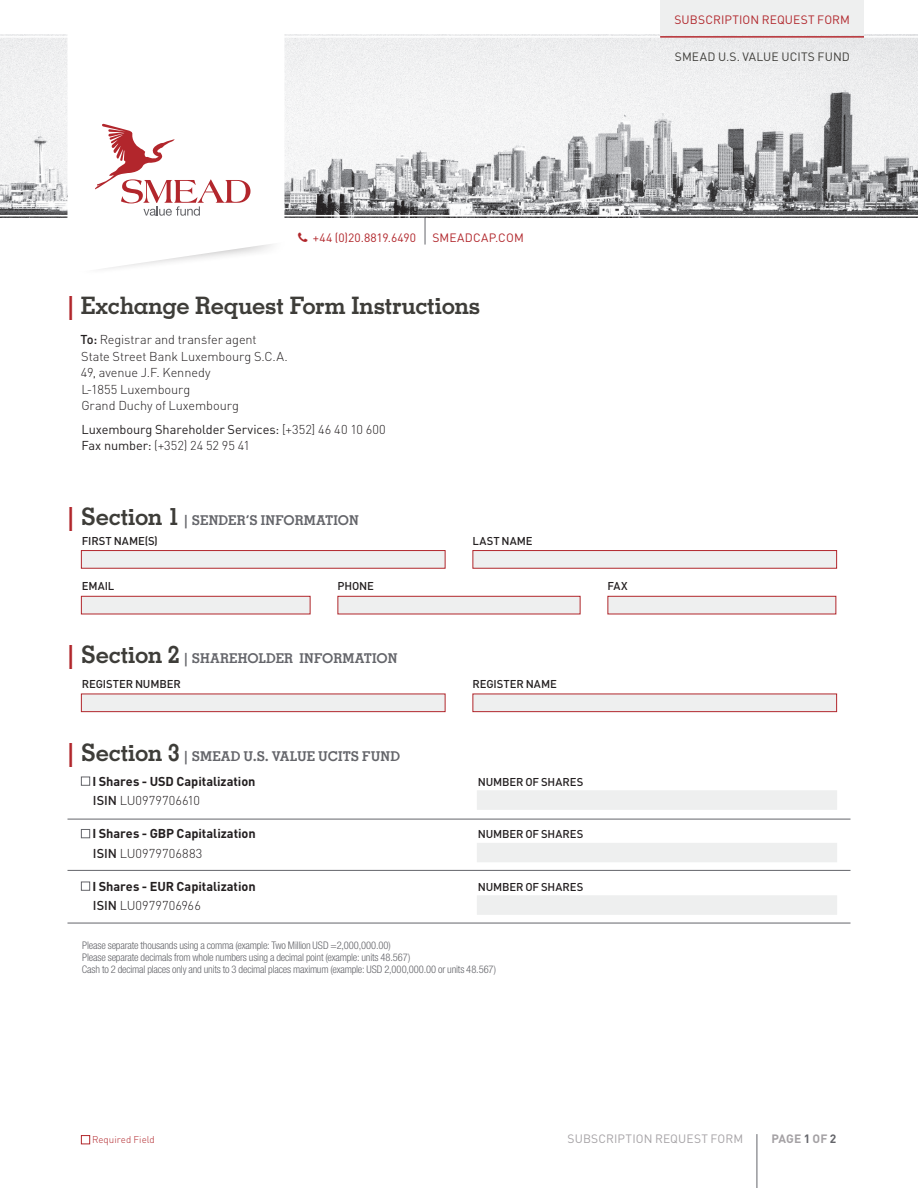
<style>
.page{position:relative;width:918px;height:1188px;background:#fff}
.page>*{position:absolute;margin:0;border:0;box-sizing:border-box;transform-origin:0 0}
.t1{font:700 24px "Memphis LT Std";letter-spacing:-.02em;color:#3e3d39}
.t2{font:700 13.5px "Memphis LT Std";letter-spacing:.01em;color:#64656a}
.sidebar-paragraph{font:300 12.75px "DIN Pro";letter-spacing:-.005em;color:#231f20}
.paragraph{font:700 12.75px "DIN Pro";letter-spacing:-.005em;color:#231f20}
.paragraph-2{font:300 12.75px "DIN Pro";letter-spacing:.005em;color:#231f20}
.sidebar-paragraph-2{font:12.75px "DIN Pro";letter-spacing:-.005em;color:#231f20}
.t3{font:12px "DIN Pro";letter-spacing:.01em;color:#b1272c}
.t4{font:12px "DIN Pro";letter-spacing:.01em;color:#3e3d39}
.t5{font:12px "DIN Pro";letter-spacing:.01em;color:#a5a2a5}
.t6{font:700 12px "DIN Pro";letter-spacing:.005em;color:#a5a2a5}
.paragraph-3{font:500 11.25px "DIN Pro";letter-spacing:-.01em;color:#231f20}
.paragraph-4{font:500 11.25px "DIN Pro";letter-spacing:.01em;color:#231f20}
.disclaimer{font:300 condensed 10.5px "Helvetica Neue LT Std";letter-spacing:-.015em;color:#64656a}
.paragraph-5{font:300 9.75px "DIN Pro";letter-spacing:.005em;color:#b1272c}
.s1{color:#b1272c}
.s2{font-weight:500}
.s3{font-weight:300}
.s4{font-weight:400}
.s5{font-size:24px;color:#b1272c}
.s6{font-size:24px;color:#3e3d39}
.s7{color:#64656a}
</style>
<div class="page">
<img style="left:0;top:35px;width:918px;height:183px">
<hr style="left:0;top:36px;width:918px;height:2px;background:#fff">
<hr style="left:0;top:215px;width:918px;height:1px;background:#fff">
<svg style="left:67px;top:35px;width:217px;height:234px"></svg>
<svg style="left:95px;top:124px;width:156px;height:92px"></svg>
<div style="left:660px;top:0;width:204px;height:35px;background:#eeefef"></div>
<hr style="left:660px;top:36px;width:204px;height:2px;background:#b1272c">
<svg style="left:425px;top:218px;width:1px;height:27px"></svg>
<div style="left:81px;top:1135px;width:9px;height:9px;border:1px solid #b1272c"></div>
<hr style="left:757px;top:1134px;width:1px;height:54px;background:#64656a">
<div style="left:81px;top:550px;width:365px;height:19px;background:#eeefef;border:1px solid #b1272c"></div>
<div style="left:472px;top:550px;width:365px;height:19px;background:#eeefef;border:1px solid #b1272c"></div>
<div style="left:81px;top:596px;width:229px;height:18px;background:#eeefef;border:1px solid #b1272c"></div>
<div style="left:338px;top:596px;width:242px;height:18px;background:#eeefef;border:1px solid #b1272c"></div>
<div style="left:608px;top:596px;width:228px;height:18px;background:#eeefef;border:1px solid #b1272c"></div>
<div style="left:81px;top:694px;width:365px;height:18px;background:#eeefef;border:1px solid #b1272c"></div>
<div style="left:472px;top:694px;width:365px;height:18px;background:#eeefef;border:1px solid #b1272c"></div>
<div style="left:81px;top:777px;width:9px;height:9px;border:1px solid #64656a"></div>
<div style="left:81px;top:829px;width:9px;height:9px;border:1px solid #64656a"></div>
<div style="left:81px;top:882px;width:9px;height:9px;border:1px solid #64656a"></div>
<div style="left:477px;top:790px;width:360px;height:20px;background:#eeefef"></div>
<div style="left:477px;top:843px;width:360px;height:19px;background:#eeefef"></div>
<div style="left:477px;top:895px;width:360px;height:20px;background:#eeefef"></div>
<hr style="left:68px;top:819px;width:782px;height:1px;background:#64656a">
<hr style="left:68px;top:870px;width:782px;height:1px;background:#64656a">
<hr style="left:68px;top:923px;width:782px;height:1px;background:#64656a">
<p class="t3" style="left:674px;top:10px;width:177px">SUBSCRIPTION REQUEST FORM</p>
<p class="t4" style="left:675px;top:47px;width:176px">SMEAD U.S. VALUE UCITS FUND</p>
<p class="t3" style="left:313px;top:228px;width:105px">+44 (0)20.8819.6490</p>
<p class="t3" style="left:433px;top:228px;width:93px">SMEADCAP.COM</p>
<p class="t1" style="left:68px;top:291px;width:414px"><span class="s1">|</span> Exchange Request Form Instructions</p>
<p class="sidebar-paragraph" style="left:80px;top:330px;width:178px"><span class="s2">To:</span> Registrar and transfer agent</p>
<p class="sidebar-paragraph" style="left:81px;top:346px;width:208px">State Street Bank Luxembourg S.C.A.</p>
<p class="sidebar-paragraph" style="left:81px;top:363px;width:131px">49, avenue J.F. Kennedy</p>
<p class="sidebar-paragraph" style="left:81px;top:379px;width:111px">L-1855 Luxembourg</p>
<p class="sidebar-paragraph" style="left:81px;top:396px;width:159px">Grand Duchy of Luxembourg</p>
<p class="sidebar-paragraph-2" style="left:81px;top:419px;width:306px">Luxembourg Shareholder Services: <span class="s3">[+352] 46 40 10 600</span></p>
<p class="sidebar-paragraph" style="left:81px;top:436px;width:170px"><span class="s4">Fax number:</span> (+352) 24 52 95 41</p>
<p class="t2" style="left:68px;top:512px;width:292px"><span class="s5">|</span> <span class="s6">Section 1</span> | SENDER’S INFORMATION</p>
<p class="paragraph-3" style="left:82px;top:531px;width:78px">FIRST NAME(S)</p>
<p class="paragraph-4" style="left:472px;top:531px;width:62px">LAST NAME</p>
<p class="paragraph-3" style="left:82px;top:577px;width:34px">EMAIL</p>
<p class="paragraph-3" style="left:337px;top:577px;width:38px">PHONE</p>
<p class="paragraph-3" style="left:607px;top:577px;width:22px">FAX</p>
<p class="t2" style="left:68px;top:650px;width:331px"><span class="s5">|</span> <span class="s6">Section 2</span> | SHAREHOLDER INFORMATION</p>
<p class="paragraph-3" style="left:82px;top:675px;width:100px">REGISTER NUMBER</p>
<p class="paragraph-3" style="left:472px;top:675px;width:86px">REGISTER NAME</p>
<p class="t2" style="left:68px;top:747px;width:334px"><span class="s5">|</span> <span class="s6">Section 3</span> | SMEAD U.S. VALUE UCITS FUND</p>
<p class="paragraph" style="left:93px;top:770px;width:164px">I Shares - USD Capitalization</p>
<p class="paragraph-2" style="left:93px;top:791px;width:109px"><span class="s2">ISIN</span> LU0979706610</p>
<p class="paragraph" style="left:93px;top:823px;width:165px">I Shares - GBP Capitalization</p>
<p class="paragraph-2" style="left:93px;top:843px;width:111px"><span class="s2">ISIN</span> LU0979706883</p>
<p class="paragraph" style="left:93px;top:875px;width:165px">I Shares - EUR Capitalization</p>
<p class="paragraph-2" style="left:93px;top:896px;width:109px"><span class="s2">ISIN</span> LU0979706966</p>
<p class="paragraph-3" style="left:478px;top:772px;width:107px">NUMBER OF SHARES</p>
<p class="paragraph-3" style="left:478px;top:825px;width:107px">NUMBER OF SHARES</p>
<p class="paragraph-3" style="left:478px;top:877px;width:107px">NUMBER OF SHARES</p>
<p class="disclaimer" style="left:82px;top:939px;width:310px">Please separate thousands using a comma (example: Two Million USD =2,000,000.00)</p>
<p class="disclaimer" style="left:82px;top:951px;width:330px">Please separate decimals from whole numbers using a decimal point (example: units 48.567)</p>
<p class="disclaimer" style="left:82px;top:963px;width:416px">Cash to 2 decimal places only and units to 3 decimal places maximum (example: USD 2,000,000.00 or units 48.567)</p>
<p class="paragraph-5" style="left:92px;top:1132px;width:64px">Required Field</p>
<p class="t5" style="left:568px;top:1130px;width:177px">SUBSCRIPTION REQUEST FORM</p>
<p class="t6" style="left:771px;top:1129px;width:67px">PAGE <span class="s7">1</span> OF <span class="s7">2</span></p>
</div>
